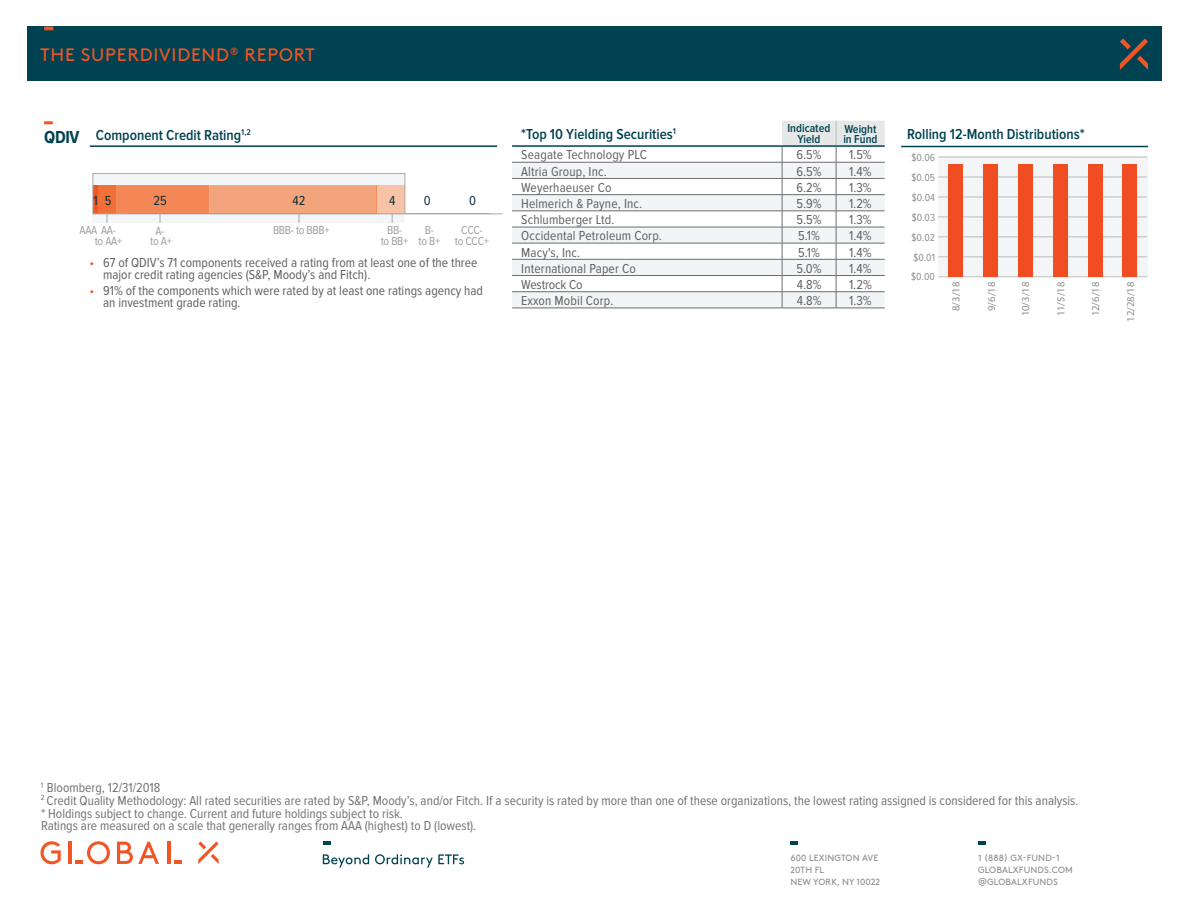
<style>
.page{position:relative;width:1188px;height:918px;background:#fff}
.page>*{position:absolute;margin:0;border:0;box-sizing:border-box;transform-origin:0 0}
.t1{font:18px "Brown Std";letter-spacing:.045em;color:#f15524}
.t2{font:600 15px "Proxima Nova Cond";color:#004251}
.t3{font:13.5px/12px "Proxima Nova Cond";color:#606060}
.t4{font:13.5px/12.6px "Proxima Nova Cond";color:#727272}
.t5{font:13.5px "Proxima Nova Cond";color:#0b2e36}
.t6{font:700 12.15px "Proxima Nova Cond";color:#004251}
.t7{font:12px/10.5px "Proxima Nova Cond";letter-spacing:-.025em;color:#9fa0a4;text-align:center}
.t8{font:600 12px/10.5px "Proxima Nova Cond";color:#004251;text-align:center}
.t9{font:10.65px "Myriad Pro";color:#8e8e8f}
.t10{font:10.65px "Proxima Nova Cond";color:#8e8e8f}
.t11{font:9px/12px "Brown Std";letter-spacing:.015em;color:#8e8e8f}
.t12{font:600 8.7px "Proxima Nova Cond";color:#004251}
.s1{font-weight:700;font-size:18px}
.s2{color:#f15524}
</style>
<div class="page">
<svg style="left:117px;top:842px;width:42px;height:22px"></svg>
<svg style="left:198px;top:842px;width:21px;height:22px"></svg>
<hr style="left:167px;top:842px;width:4px;height:22px;background:#f15524">
<svg style="left:174px;top:861px;width:8px;height:3px"></svg>
<svg style="left:41px;top:841px;width:20px;height:23px"></svg>
<hr style="left:69px;top:842px;width:3px;height:22px;background:#f15524">
<svg style="left:75px;top:841px;width:35px;height:23px"></svg>
<svg style="left:323px;top:854px;width:46px;height:14px"></svg>
<svg style="left:375px;top:854px;width:89px;height:14px"></svg>
<svg style="left:323px;top:841px;width:8px;height:4px"></svg>
<svg style="left:790px;top:841px;width:8px;height:4px"></svg>
<svg style="left:978px;top:841px;width:8px;height:4px"></svg>
<div style="left:27px;top:27px;width:1135px;height:54px;background:#004251"></div>
<svg style="left:1120px;top:39px;width:28px;height:31px"></svg>
<svg style="left:44px;top:27px;width:9px;height:3px"></svg>
<div style="left:93px;top:174px;width:312px;height:49px;background:#f4f5f6"></div>
<div style="left:97px;top:185px;width:19px;height:29px;background:#f26f38"></div>
<hr style="left:93px;top:185px;width:4px;height:29px;background:#f15522">
<div style="left:92px;top:173px;width:313px;height:41px;border:1px solid #a9aaa8"></div>
<hr style="left:93px;top:214px;width:409px;height:1px;background:#a9aaa8">
<svg style="left:116px;top:185px;width:289px;height:38px"></svg>
<div style="left:938px;top:157px;width:209px;height:119px;background:#f4f5f6"></div>
<hr style="left:938px;top:277px;width:209px;height:1px;background:#babdbb">
<hr style="left:938px;top:257px;width:209px;height:1px;background:#babdbb">
<hr style="left:938px;top:237px;width:209px;height:1px;background:#babdbb">
<hr style="left:938px;top:217px;width:209px;height:1px;background:#babdbb">
<hr style="left:938px;top:197px;width:209px;height:1px;background:#babdbb">
<hr style="left:938px;top:177px;width:209px;height:1px;background:#babdbb">
<hr style="left:938px;top:157px;width:209px;height:1px;background:#babdbb">
<div style="left:948px;top:165px;width:15px;height:112px;background:#f04e22"></div>
<div style="left:983px;top:165px;width:15px;height:112px;background:#f04e22"></div>
<div style="left:1018px;top:165px;width:15px;height:112px;background:#f04e22"></div>
<div style="left:1053px;top:165px;width:15px;height:112px;background:#f04e22"></div>
<div style="left:1088px;top:165px;width:14px;height:112px;background:#f04e22"></div>
<div style="left:1123px;top:165px;width:14px;height:112px;background:#f04e22"></div>
<svg style="left:44px;top:121px;width:9px;height:3px"></svg>
<hr style="left:90px;top:145px;width:407px;height:2px;background:#004251">
<hr style="left:901px;top:146px;width:247px;height:1px;background:#004251">
<hr style="left:512px;top:308px;width:270px;height:1px;background:#6c6d70">
<hr style="left:782px;top:308px;width:54px;height:1px;background:#6c6d70">
<hr style="left:836px;top:308px;width:49px;height:1px;background:#6c6d70">
<svg style="left:512px;top:121px;width:373px;height:187px"></svg>
<hr style="left:512px;top:145px;width:270px;height:2px;background:#004251">
<hr style="left:782px;top:145px;width:54px;height:2px;background:#004251">
<hr style="left:836px;top:145px;width:49px;height:2px;background:#004251">
<h1 class="t1" style="left:41px;top:45px;width:276px">THE SUPERDIVIDEND<sup>®</sup> REPORT</h1>
<p class="t12" style="left:673px;top:127px;width:5px">1</p>
<p class="t8" style="left:787px;top:124px;width:44px">Indicated<br>Yield</p>
<p class="t8" style="left:843px;top:124px;width:36px;text-align:left">Weight in Fund</p>
<p class="t2" style="left:44px;top:128px;width:208px"><span class="s1">QDIV</span> Component Credit Rating<sup>1,2</sup></p>
<p class="t2" style="left:521px;top:127px;width:153px">*Top 10 Yielding Securities</p>
<p class="t2" style="left:907px;top:127px;width:179px">Rolling 12-Month Distributions*</p>
<p class="t6" style="left:898px;top:134px;width:180px">SDEM Rolling 12 Month Distributions²</p>
<p class="t5" style="left:94px;top:193px;width:19px">1 5</p>
<p class="t5" style="left:153px;top:193px;width:15px">25</p>
<p class="t5" style="left:293px;top:193px;width:14px">42</p>
<p class="t5" style="left:389px;top:193px;width:8px">4</p>
<p class="t5" style="left:424px;top:193px;width:8px">0</p>
<p class="t5" style="left:469px;top:193px;width:8px">0</p>
<p class="t7" style="left:95px;top:225px;width:29px;text-align:left;text-indent:-15px">AAA AA&shy;to AA+</p>
<p class="t7" style="left:150px;top:226px;width:23px">A-<br>to A+</p>
<p class="t7" style="left:273px;top:225px;width:58px">BBB- to BBB+</p>
<p class="t7" style="left:381px;top:225px;width:29px">BB-<br>to BB+</p>
<p class="t7" style="left:419px;top:225px;width:23px">B-<br>to B+</p>
<p class="t7" style="left:455px;top:225px;width:36px">CCC-<br>to CCC+</p>
<p class="t3" style="left:103px;top:257px;width:376px;text-indent:-13px"><span class="s2">•</span> 67 of QDIV’s 71 components received a rating from at least one of the three major credit rating agencies (S&amp;P, Moody’s and Fitch).</p>
<p class="t3" style="left:103px;top:285px;width:382px;text-indent:-13px"><span class="s2">•</span> 91% of the components which were rated by at least one ratings agency had an investment grade rating.</p>
<p class="t3" style="left:521px;top:149px;width:127px">Seagate Technology PLC</p>
<p class="t3" style="left:797px;top:149px;width:27px">6.5%</p>
<p class="t3" style="left:849px;top:149px;width:24px">1.5%</p>
<p class="t3" style="left:521px;top:166px;width:87px">Altria Group, Inc.</p>
<p class="t3" style="left:797px;top:166px;width:27px">6.5%</p>
<p class="t3" style="left:849px;top:166px;width:24px">1.4%</p>
<p class="t3" style="left:521px;top:182px;width:92px">Weyerhaeuser Co</p>
<p class="t3" style="left:797px;top:182px;width:27px">6.2%</p>
<p class="t3" style="left:849px;top:182px;width:24px">1.3%</p>
<p class="t3" style="left:521px;top:198px;width:122px">Helmerich &amp; Payne, Inc.</p>
<p class="t3" style="left:797px;top:198px;width:27px">5.9%</p>
<p class="t3" style="left:849px;top:198px;width:24px">1.2%</p>
<p class="t3" style="left:521px;top:214px;width:95px">Schlumberger Ltd.</p>
<p class="t3" style="left:797px;top:214px;width:27px">5.5%</p>
<p class="t3" style="left:849px;top:214px;width:24px">1.3%</p>
<p class="t3" style="left:521px;top:230px;width:142px">Occidental Petroleum Corp.</p>
<p class="t3" style="left:798px;top:230px;width:23px">5.1%</p>
<p class="t3" style="left:849px;top:230px;width:24px">1.4%</p>
<p class="t3" style="left:521px;top:246px;width:60px">Macy's, Inc.</p>
<p class="t3" style="left:798px;top:246px;width:23px">5.1%</p>
<p class="t3" style="left:849px;top:246px;width:24px">1.4%</p>
<p class="t3" style="left:521px;top:263px;width:116px">International Paper Co</p>
<p class="t3" style="left:797px;top:263px;width:27px">5.0%</p>
<p class="t3" style="left:849px;top:263px;width:24px">1.4%</p>
<p class="t3" style="left:521px;top:279px;width:63px">Westrock Co</p>
<p class="t3" style="left:797px;top:279px;width:26px">4.8%</p>
<p class="t3" style="left:849px;top:279px;width:24px">1.2%</p>
<p class="t3" style="left:521px;top:295px;width:94px">Exxon Mobil Corp.</p>
<p class="t3" style="left:797px;top:295px;width:26px">4.8%</p>
<p class="t3" style="left:849px;top:295px;width:24px">1.3%</p>
<p class="t10" style="left:912px;top:151px;width:25px">$0.06</p>
<p class="t10" style="left:912px;top:171px;width:25px">$0.05</p>
<p class="t10" style="left:912px;top:191px;width:25px">$0.04</p>
<p class="t10" style="left:912px;top:211px;width:25px">$0.03</p>
<p class="t10" style="left:912px;top:231px;width:25px">$0.02</p>
<p class="t10" style="left:913px;top:251px;width:23px">$0.01</p>
<p class="t10" style="left:911px;top:271px;width:25px">$0.00</p>
<p class="t9" style="left:949px;top:311px;width:31px;rotate:-90deg">8/3/18</p>
<p class="t9" style="left:985px;top:311px;width:31px;rotate:-90deg">9/6/18</p>
<p class="t9" style="left:1019px;top:316px;width:36px;rotate:-90deg">10/3/18</p>
<p class="t9" style="left:1054px;top:316px;width:36px;rotate:-90deg">11/5/18</p>
<p class="t9" style="left:1089px;top:316px;width:36px;rotate:-90deg">12/6/18</p>
<p class="t9" style="left:1124px;top:322px;width:41px;rotate:-90deg">12/28/18</p>
<p class="t4" style="left:41px;top:782px;width:1039px"><sup>1</sup> Bloomberg, 12/31/2018<br><sup>2</sup> Credit Quality Methodology: All rated securities are rated by S&amp;P, Moody’s, and/or Fitch. If a security is rated by more than one of these organizations, the lowest rating assigned is considered for this analysis. * Holdings subject to change. Current and future holdings subject to risk.<br>Ratings are measured on a scale that generally ranges from AAA (highest) to D (lowest).</p>
<p class="t11" style="left:790px;top:852px;width:91px">600 LEXINGTON AVE<br>20TH FL<br>NEW YORK, NY 10022</p>
<p class="t11" style="left:978px;top:852px;width:97px">1 (888) GX-FUND-1<br>GLOBALXFUNDS.COM @GLOBALXFUNDS</p>
</div>
